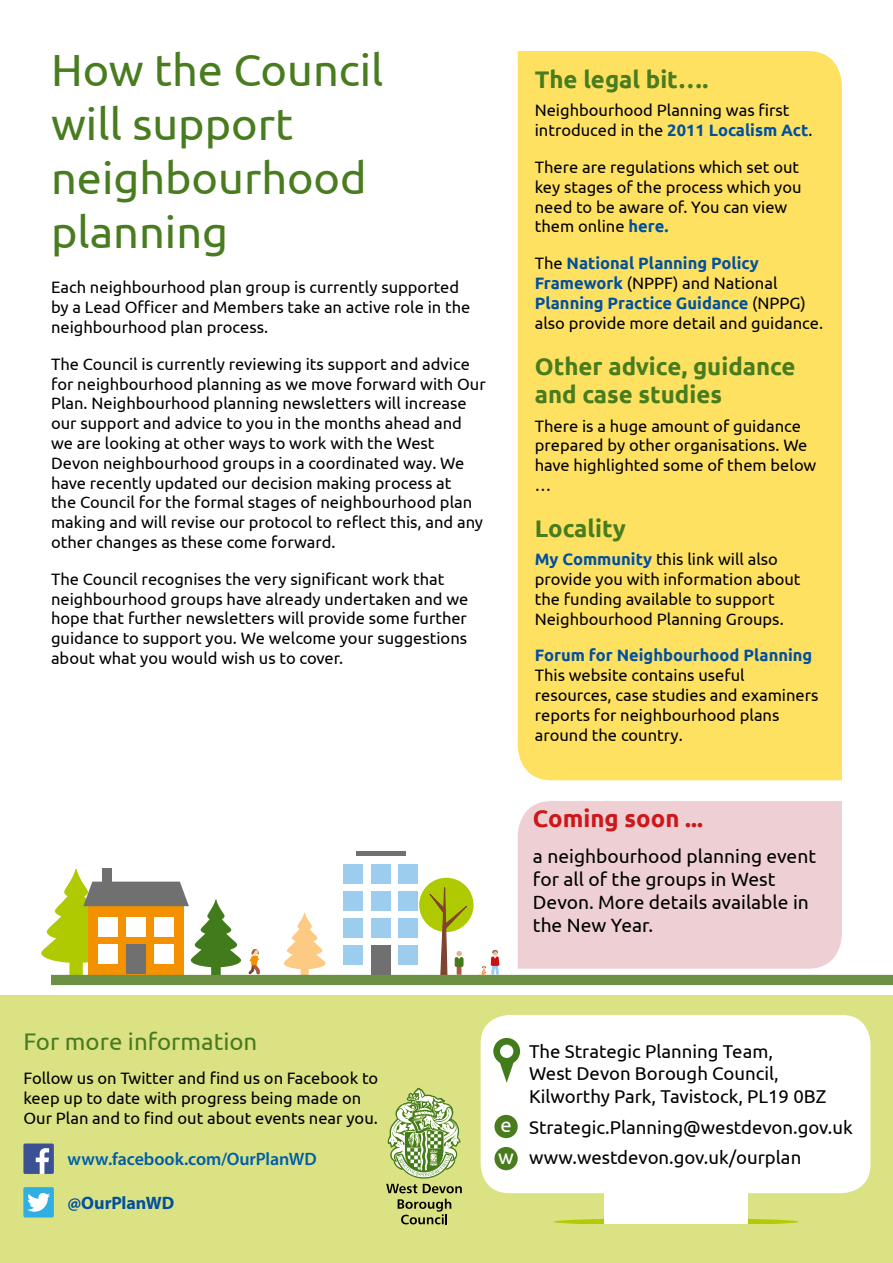
<style>
.page{position:relative;width:893px;height:1263px;background:#fff}
.page>*{position:absolute;margin:0;border:0;box-sizing:border-box;transform-origin:0 0}
.Heading{font:45px/54px "Ubuntu";color:#487c1f}
.Subheading{font:700 24px/28.8px "Ubuntu";color:#487c1f}
.Heading-2{font:24px "Ubuntu";color:#487c1f}
.Subheading-2{font:700 24px "Ubuntu";color:#cd171a}
.t1{font:20.25px "Ubuntu";color:#fff}
.Leader{font:19.2px/23.1px "Ubuntu";color:#000}
.Body_Text{font:18.6px/22.4px "Ubuntu";color:#000}
.t2{font:600 18px "Myriad Pro";letter-spacing:-.005em;color:#005daa}
.t3{font:700 18px "Myriad Pro";letter-spacing:-.005em;color:#0050a0}
.Body_Text-2{font:16.5px/19.8px "Ubuntu";color:#000}
.s1{font-weight:700;color:#0050a0}
</style>
<div class="page">
<div style="left:0;top:995px;width:893px;height:268px;background:#dbe284"></div>
<svg style="left:553px;top:1218px;width:246px;height:7px"></svg>
<div style="left:604px;top:1185px;width:144px;height:67px;background:#fff"></div>
<div style="left:481px;top:1015px;width:389px;height:178px;background:#fff;border-radius:29px"></div>
<svg style="left:493px;top:1038px;width:27px;height:45px"></svg>
<div style="left:500px;top:1045px;width:13px;height:13px;background:#fff;border-radius:50%"></div>
<div style="left:494px;top:1115px;width:24px;height:23px;background:#487c1f;border-radius:50%"></div>
<div style="left:494px;top:1147px;width:24px;height:23px;background:#487c1f;border-radius:50%"></div>
<div style="left:583px;top:1225px;width:186px;height:38px;background:#dbe284"></div>
<div style="left:23px;top:1143px;width:31px;height:31px;background:#3c5193;border-radius:2px"></div>
<svg style="left:36px;top:1148px;width:13px;height:26px"></svg>
<div style="left:23px;top:1187px;width:31px;height:30px;background:#30afe5;border-radius:2px"></div>
<svg style="left:27px;top:1193px;width:23px;height:19px"></svg>
<svg style="left:386px;top:1087px;width:76px;height:137px"></svg>
<div style="left:518px;top:51px;width:324px;height:729px;background:#ffe162"></div>
<div style="left:518px;top:801px;width:324px;height:168px;background:#eecfd3"></div>
<svg style="left:284px;top:913px;width:42px;height:62px"></svg>
<svg style="left:41px;top:869px;width:200px;height:106px"></svg>
<div style="left:103px;top:868px;width:9px;height:16px;background:#707070"></div>
<div style="left:343px;top:865px;width:19px;height:19px;background:#9ccdef"></div>
<div style="left:371px;top:865px;width:19px;height:19px;background:#9ccdef"></div>
<div style="left:399px;top:865px;width:19px;height:19px;background:#9ccdef"></div>
<div style="left:343px;top:891px;width:19px;height:20px;background:#9ccdef"></div>
<div style="left:371px;top:891px;width:19px;height:20px;background:#9ccdef"></div>
<div style="left:399px;top:891px;width:19px;height:20px;background:#9ccdef"></div>
<div style="left:343px;top:918px;width:19px;height:20px;background:#9ccdef"></div>
<div style="left:371px;top:918px;width:19px;height:20px;background:#9ccdef"></div>
<div style="left:399px;top:918px;width:19px;height:20px;background:#9ccdef"></div>
<div style="left:343px;top:945px;width:19px;height:20px;background:#9ccdef"></div>
<div style="left:371px;top:945px;width:19px;height:30px;background:#707070"></div>
<div style="left:399px;top:945px;width:19px;height:20px;background:#9ccdef"></div>
<hr style="left:356px;top:851px;width:49px;height:4px;background:#707070">
<div style="left:419px;top:878px;width:55px;height:54px;background:#afca00;border-radius:50%"></div>
<svg style="left:248px;top:949px;width:14px;height:26px"></svg>
<svg style="left:429px;top:886px;width:38px;height:89px"></svg>
<div style="left:51px;top:975px;width:842px;height:10px;background:#6c9144"></div>
<svg style="left:477px;top:950px;width:23px;height:26px"></svg>
<p class="Heading" style="left:51px;top:42px;width:334px">How the Council will support neighbourhood planning</p>
<p class="Body_Text-2" style="left:51px;top:277px;width:421px">Each neighbourhood plan group is currently supported by a Lead Officer and Members take an active role in the neighbourhood plan process.</p>
<p class="Body_Text-2" style="left:51px;top:353px;width:436px">The Council is currently reviewing its support and advice for neighbourhood planning as we move forward with Our Plan. Neighbourhood planning newsletters will increase our support and advice to you in the months ahead and we are looking at other ways to work with the West Devon neighbourhood groups in a coordinated way. We have recently updated our decision making process at<br>the Council for the formal stages of neighbourhood plan making and will revise our protocol to reflect this, and any other changes as these come forward.</p>
<p class="Body_Text-2" style="left:51px;top:568px;width:419px">The Council recognises the very significant work that neighbourhood groups have already undertaken and we hope that further newsletters will provide some further guidance to support you. We welcome your suggestions about what you would wish us to cover.</p>
<p class="Subheading" style="left:535px;top:65px;width:175px">The legal bit….</p>
<p class="Body_Text-2" style="left:535px;top:100px;width:279px">Neighbourhood Planning was first introduced in the <span class="s1">2011 Localism Act</span>.</p>
<p class="Body_Text-2" style="left:535px;top:157px;width:268px">There are regulations which set out key stages of the process which you need to be aware of. You can view them online <span class="s1">here.</span></p>
<p class="Body_Text-2" style="left:535px;top:253px;width:290px">The <span class="s1">National Planning Policy Framework</span> (NPPF) and National <span class="s1">Planning Practice Guidance</span> (NPPG) also provide more detail and guidance.</p>
<p class="Subheading" style="left:535px;top:351px;width:262px">Other advice, guidance and case studies</p>
<p class="Body_Text-2" style="left:535px;top:415px;width:283px">There is a huge amount of guidance prepared by other organisations. We have highlighted some of them below …</p>
<p class="Subheading" style="left:535px;top:514px;width:93px">Locality</p>
<p class="Body_Text-2" style="left:535px;top:549px;width:267px"><span class="s1">My Community</span> this link will also provide you with information about the funding available to support Neighbourhood Planning Groups.</p>
<p class="Body_Text-2" style="left:535px;top:645px;width:285px"><span class="s1">Forum for Neighbourhood Planning<br></span>This website contains useful resources, case studies and examiners reports for neighbourhood plans around the country.</p>
<p class="Subheading-2" style="left:533px;top:804px;width:171px">Coming soon ...</p>
<p class="Leader" style="left:533px;top:844px;width:285px">a neighbourhood planning event for all of the groups in West<br>Devon. More details available in the New Year.</p>
<p class="Heading-2" style="left:23px;top:1027px;width:235px">For more information</p>
<p class="Body_Text-2" style="left:23px;top:1068px;width:356px">Follow us on Twitter and find us on Facebook to keep up to date with progress being made on<br>Our Plan and to find out about events near you.</p>
<p class="t1" style="left:500px;top:1112px;width:13px">e</p>
<p class="t2" style="left:67px;top:1148px;width:251px">www.facebook.com/OurPlanWD</p>
<p class="t1" style="left:498px;top:1144px;width:17px">w</p>
<p class="t3" style="left:67px;top:1191px;width:108px">@OurPlanWD</p>
<p class="Body_Text" style="left:529px;top:1040px;width:299px">The Strategic Planning Team,<br>West Devon Borough Council,<br>Kilworthy Park, Tavistock, PL19 0BZ</p>
<p class="Body_Text" style="left:529px;top:1115px;width:325px">Strategic.Planning@westdevon.gov.uk</p>
<p class="Body_Text" style="left:529px;top:1146px;width:274px">www.westdevon.gov.uk/ourplan</p>
</div>
